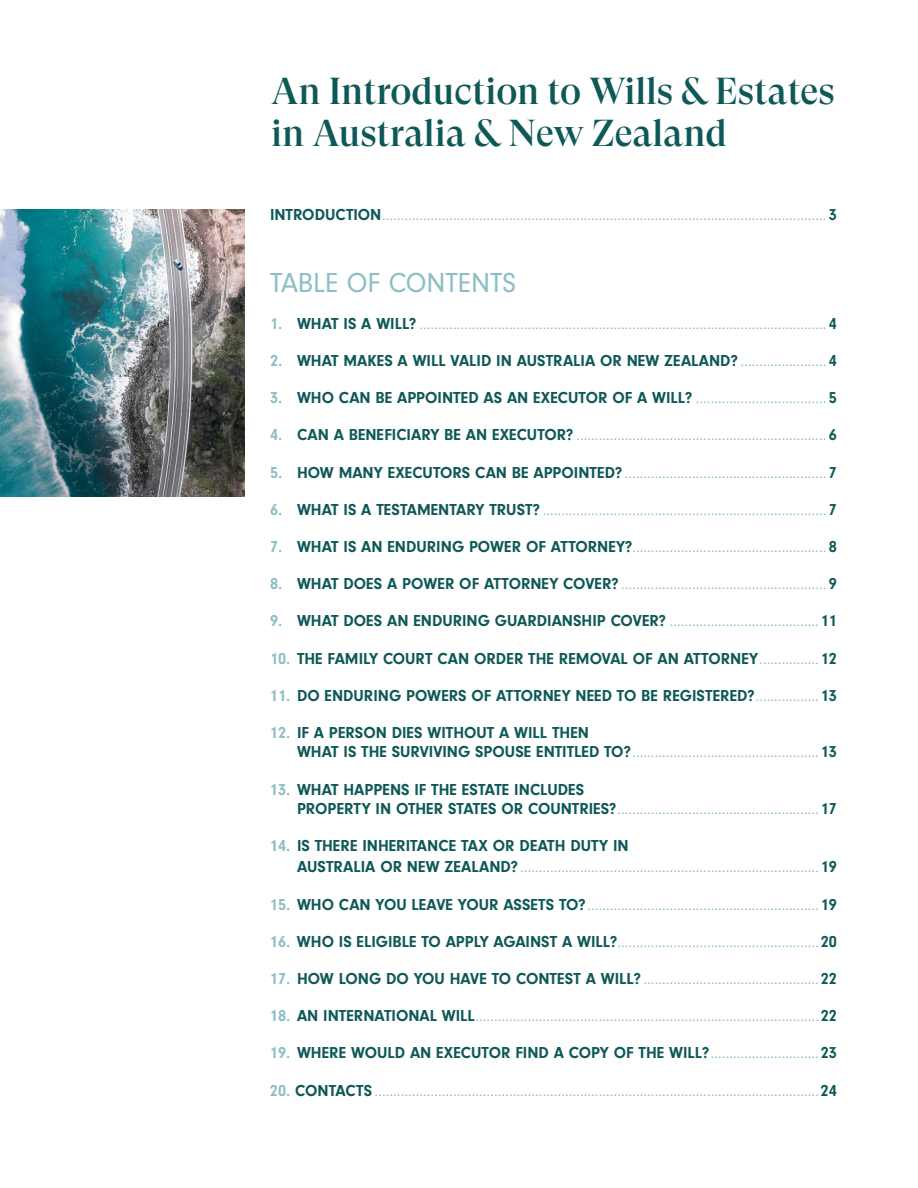
<style>
.page{position:relative;width:918px;height:1188px;background:#fff}
.page>*{position:absolute;margin:0;border:0;box-sizing:border-box;transform-origin:0 0}
.t1{font:500 37.5px/42px "GT Super Display";color:#0e5958}
.t2{font:28.5px "Neuzeit Gro";color:#8cbec3}
.t3{font:16.5px/21px "Neuzeit Gro";color:#8cbec3}
.t4{font:700 16.5px/19.5px "Neuzeit Gro";color:#0e5958}
.s1{font-weight:700;color:#0e5958}
.s2{font-weight:700}
.s3{color:#8cbec3}
.s4{font-weight:400;color:#8cbec3}
</style>
<div class="page">
<img style="left:0;top:209px;width:244px;height:287px">
<p class="t1" style="left:271px;top:71px;width:565px">An Introduction to Wills &amp; Estates in Australia &amp; New Zealand</p>
<p class="t3" style="left:270px;top:205px;width:568px"><span class="s1">INTRODUCTION</span>....................................................................................................................... <span class="s1">3</span></p>
<p class="t2" style="left:270px;top:267px;width:248px">TABLE OF CONTENTS</p>
<p class="t3" style="left:270px;top:313px;width:568px"><span class="s2">1.</span> <span class="s1">WHAT IS A WILL?</span> ............................................................................................................. <span class="s1">4</span></p>
<p class="t4" style="left:270px;top:351px;width:568px"><span class="s3">2.</span> WHAT MAKES A WILL VALID IN AUSTRALIA OR NEW ZEALAND? <span class="s4">.......................</span> 4</p>
<p class="t4" style="left:270px;top:388px;width:568px"><span class="s3">3.</span> WHO CAN BE APPOINTED AS AN EXECUTOR OF A WILL? <span class="s4">...................................</span> 5</p>
<p class="t3" style="left:270px;top:425px;width:568px"><span class="s2">4.</span> <span class="s1">CAN A BENEFICIARY BE AN EXECUTOR?</span> ................................................................... <span class="s1">6</span></p>
<p class="t3" style="left:270px;top:462px;width:568px"><span class="s2">5.</span> <span class="s1">HOW MANY EXECUTORS CAN BE APPOINTED?</span> ...................................................... <span class="s1">7</span></p>
<p class="t3" style="left:270px;top:499px;width:568px"><span class="s2">6.</span> <span class="s1">WHAT IS A TESTAMENTARY TRUST?</span> ............................................................................ <span class="s1">7</span></p>
<p class="t3" style="left:270px;top:536px;width:568px"><span class="s2">7.</span> <span class="s1">WHAT IS AN ENDURING POWER OF ATTORNEY?</span>.................................................... <span class="s1">8</span></p>
<p class="t3" style="left:270px;top:574px;width:568px"><span class="s2">8.</span> <span class="s1">WHAT DOES A POWER OF ATTORNEY COVER?</span> ....................................................... <span class="s1">9</span></p>
<p class="t3" style="left:270px;top:611px;width:568px"><span class="s2">9.</span> <span class="s1">WHAT DOES AN ENDURING GUARDIANSHIP COVER?</span> ........................................<span class="s1">11</span></p>
<p class="t4" style="left:270px;top:648px;width:568px"><span class="s3">10.</span> THE FAMILY COURT CAN ORDER THE REMOVAL OF AN ATTORNEY<span class="s4">................</span>12</p>
<p class="t4" style="left:270px;top:686px;width:569px"><span class="s3">11.</span> DO ENDURING POWERS OF ATTORNEY NEED TO BE REGISTERED?<span class="s4">.................</span>13</p>
<p class="t4" style="left:297px;top:723px;width:541px;text-indent:-27px"><span class="s3">12.</span> IF A PERSON DIES WITHOUT A WILL THEN<br>WHAT IS THE SURVIVING SPOUSE ENTITLED TO?<span class="s4">..................................................</span>13</p>
<p class="t4" style="left:297px;top:780px;width:541px;text-indent:-27px"><span class="s3">13.</span> WHAT HAPPENS IF THE ESTATE INCLUDES<br>PROPERTY IN OTHER STATES OR COUNTRIES?<span class="s4">......................................................</span>17</p>
<p class="t3" style="left:297px;top:836px;width:541px;text-indent:-27px"><span class="s2">14.</span> <span class="s1">IS THERE INHERITANCE TAX OR DEATH DUTY IN<br>AUSTRALIA OR NEW ZEALAND?</span> ................................................................................<span class="s1">19</span></p>
<p class="t3" style="left:270px;top:894px;width:569px"><span class="s2">15.</span> <span class="s1">WHO CAN YOU LEAVE YOUR ASSETS TO?</span>..............................................................<span class="s1">19</span></p>
<p class="t3" style="left:270px;top:931px;width:569px"><span class="s2">16.</span> <span class="s1">WHO IS ELIGIBLE TO APPLY AGAINST A WILL?</span>......................................................<span class="s1">20</span></p>
<p class="t3" style="left:270px;top:968px;width:569px"><span class="s2">17.</span> <span class="s1">HOW LONG DO YOU HAVE TO CONTEST A WILL?</span> ...............................................<span class="s1">22</span></p>
<p class="t3" style="left:270px;top:1006px;width:569px"><span class="s2">18.</span> <span class="s1">AN INTERNATIONAL WILL</span>............................................................................................<span class="s1">22</span></p>
<p class="t4" style="left:270px;top:1043px;width:569px"><span class="s3">19.</span> WHERE WOULD AN EXECUTOR FIND A COPY OF THE WILL?<span class="s4">.............................</span>23</p>
<p class="t3" style="left:270px;top:1080px;width:568px"><span class="s2">20.</span> <span class="s1">CONTACTS</span> .......................................................................................................................<span class="s1">24</span></p>
</div>
